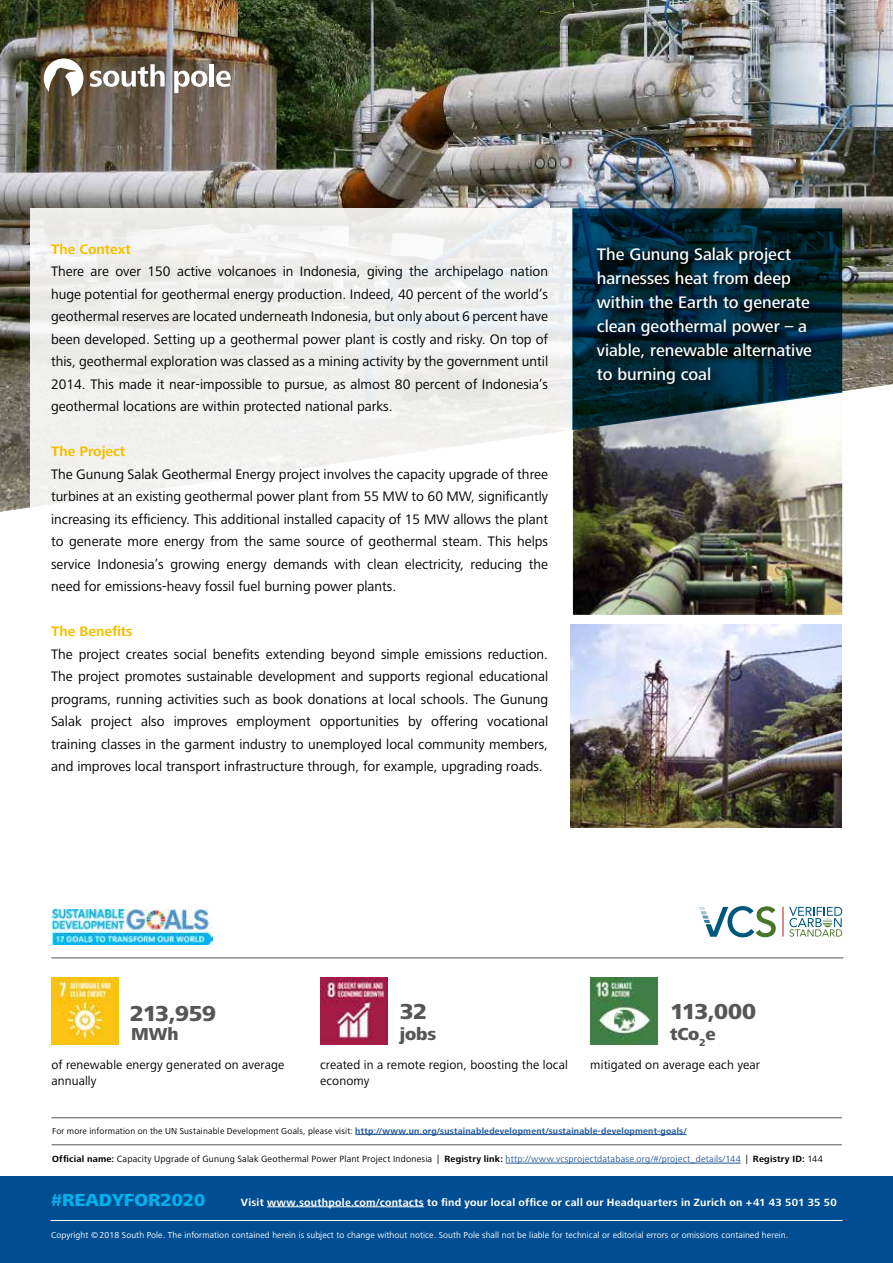
<style>
.page{position:relative;width:893px;height:1263px;background:#fff}
.page>*{position:absolute;margin:0;border:0;box-sizing:border-box;transform-origin:0 0}
.t1{font:800 22.5px "Frutiger Next LT";letter-spacing:-.03em;color:#565655}
.t2{font:800 18px "Frutiger Next LT";color:#00b0eb}
.t3{font:800 18px "Frutiger Next LT";letter-spacing:-.005em;color:#565655}
.t4{font:500 17.25px/24px "Frutiger Next LT";letter-spacing:-.005em;color:#fff}
.t5{font:14.25px/22.5px "Frutiger Next LT";color:#000;text-align:justify}
.t6{font:700 14.25px "Frutiger Next LT";color:#f4bf00}
.t7{font:12.75px/15.8px "Frutiger Next LT";letter-spacing:.01em;color:#000}
.t8{font:700 10.8px "Frutiger Next LT";letter-spacing:.02em;color:#fff}
.t9{font:9.3px "Frutiger Next LT";letter-spacing:.02em;color:#000}
.t10{font:9px "Frutiger Next LT";letter-spacing:.01em;color:#fff}
.t11{font:700 9px "Frutiger Next LT";letter-spacing:.025em;color:#22599b}
.s1{font-weight:400;color:#000}
.s2{font-weight:700}
.s3{color:#22599b}
</style>
<div class="page">
<div style="left:0;top:1177px;width:893px;height:86px;background:#004e91"></div>
<hr style="left:267px;top:1206px;width:157px;height:1px;background:#fff">
<hr style="left:50px;top:1220px;width:792px;height:1px;background:#fff">
<img style="left:572px;top:512px;width:270px;height:103px">
<img style="left:0;top:0;width:893px;height:512px">
<div style="left:30px;top:208px;width:542px;height:434px;background:linear-gradient(to bottom,#ebebea,#fff)"></div>
<img style="left:52px;top:909px;width:160px;height:36px">
<hr style="left:51px;top:957px;width:792px;height:1px;background:#565655">
<svg style="left:572px;top:208px;width:270px;height:222px;background:#2f4e5a"></svg>
<svg style="left:592px;top:243px;width:230px;height:152px;background:#002332"></svg>
<hr style="left:355px;top:1134px;width:331px;height:1px;background:#22599b">
<hr style="left:506px;top:1163px;width:235px;height:1px;background:#22599b">
<hr style="left:51px;top:1117px;width:791px;height:1px;background:#565655">
<hr style="left:51px;top:1144px;width:791px;height:1px;background:#565655">
<img style="left:51px;top:977px;width:67px;height:67px">
<img style="left:320px;top:977px;width:67px;height:67px">
<img style="left:590px;top:977px;width:67px;height:67px">
<svg style="left:782px;top:907px;width:1px;height:29px"></svg>
<svg style="left:699px;top:906px;width:77px;height:31px"></svg>
<svg style="left:789px;top:907px;width:53px;height:30px"></svg>
<img style="left:571px;top:624px;width:271px;height:204px">
<svg style="left:90px;top:64px;width:75px;height:23px"></svg>
<svg style="left:174px;top:71px;width:33px;height:22px"></svg>
<hr style="left:210px;top:64px;width:4px;height:22px;background:#fff">
<svg style="left:216px;top:71px;width:15px;height:16px"></svg>
<svg style="left:44px;top:59px;width:39px;height:37px"></svg>
<p class="t6" style="left:51px;top:241px;width:81px">The Context</p>
<p class="t5" style="left:51px;top:260px;width:499px">There are over 150 active volcanoes in Indonesia, giving the archipelago nation huge potential for geothermal energy production. Indeed, 40 percent of the world’s geothermal reserves are located underneath Indonesia, but only about 6 percent have been developed. Setting up a geothermal power plant is costly and risky. On top of this, geothermal exploration was classed as a mining activity by the government until 2014. This made it near-impossible to pursue, as almost 80 percent of Indonesia’s geothermal locations are within protected national parks.</p>
<p class="t6" style="left:51px;top:443px;width:76px">The Project</p>
<p class="t5" style="left:51px;top:463px;width:499px">The Gunung Salak Geothermal Energy project involves the capacity upgrade of three turbines at an existing geothermal power plant from 55 MW to 60 MW, significantly increasing its efficiency. This additional installed capacity of 15 MW allows the plant to generate more energy from the same source of geothermal steam. This helps service Indonesia’s growing energy demands with clean electricity, reducing the need for emissions-heavy fossil fuel burning power plants.</p>
<p class="t6" style="left:51px;top:623px;width:83px">The Benefits</p>
<p class="t5" style="left:51px;top:643px;width:499px">The project creates social benefits extending beyond simple emissions reduction.<br>The project promotes sustainable development and supports regional educational programs, running activities such as book donations at local schools. The Gunung Salak project also improves employment opportunities by offering vocational training classes in the garment industry to unemployed local community members, and improves local transport infrastructure through, for example, upgrading roads.</p>
<p class="t4" style="left:597px;top:243px;width:217px">The Gunung Salak project harnesses heat from deep within the Earth to generate clean geothermal power – a viable, renewable alternative to burning coal</p>
<h1 class="t1" style="left:400px;top:999px;width:29px">32</h1>
<h1 class="t1" style="left:670px;top:999px;width:87px">113,000</h1>
<h1 class="t1" style="left:130px;top:1000px;width:88px">213,959</h1>
<p class="t3" style="left:131px;top:1024px;width:49px">MWh</p>
<p class="t3" style="left:670px;top:1024px;width:47px">tCo<sub>2</sub>e</p>
<p class="t3" style="left:400px;top:1024px;width:38px">jobs</p>
<p class="t7" style="left:52px;top:1057px;width:235px">of renewable energy generated on average annually</p>
<p class="t7" style="left:320px;top:1057px;width:249px">created in a remote region, boosting the local economy</p>
<p class="t7" style="left:590px;top:1057px;width:171px">mitigated on average each year</p>
<p class="t11" style="left:52px;top:1126px;width:636px"><span class="s1">For more information on the UN Sustainable Development Goals, please visit:</span> http://www.un.org/sustainabledevelopment/sustainable-development-goals/</p>
<p class="t9" style="left:52px;top:1154px;width:772px"><span class="s2">Official name:</span> Capacity Upgrade of Gunung Salak Geothermal Power Plant Project Indonesia | <span class="s2">Registry link:</span> <span class="s3">http://www.vcsprojectdatabase.org/#/project_details/144</span> | <span class="s2">Registry ID:</span> 144</p>
<p class="t2" style="left:51px;top:1190px;width:156px">#READYFOR2020</p>
<p class="t8" style="left:241px;top:1196px;width:597px">Visit www.southpole.com/contacts to find your local office or call our Headquarters in Zurich on + 41 43 501 35 50</p>
<p class="t10" style="left:51px;top:1230px;width:739px">Copyright © 2018 South Pole. The information contained herein is subject to change without notice. South Pole shall not be liable for technical or editorial errors or omissions contained herein.</p>
</div>
